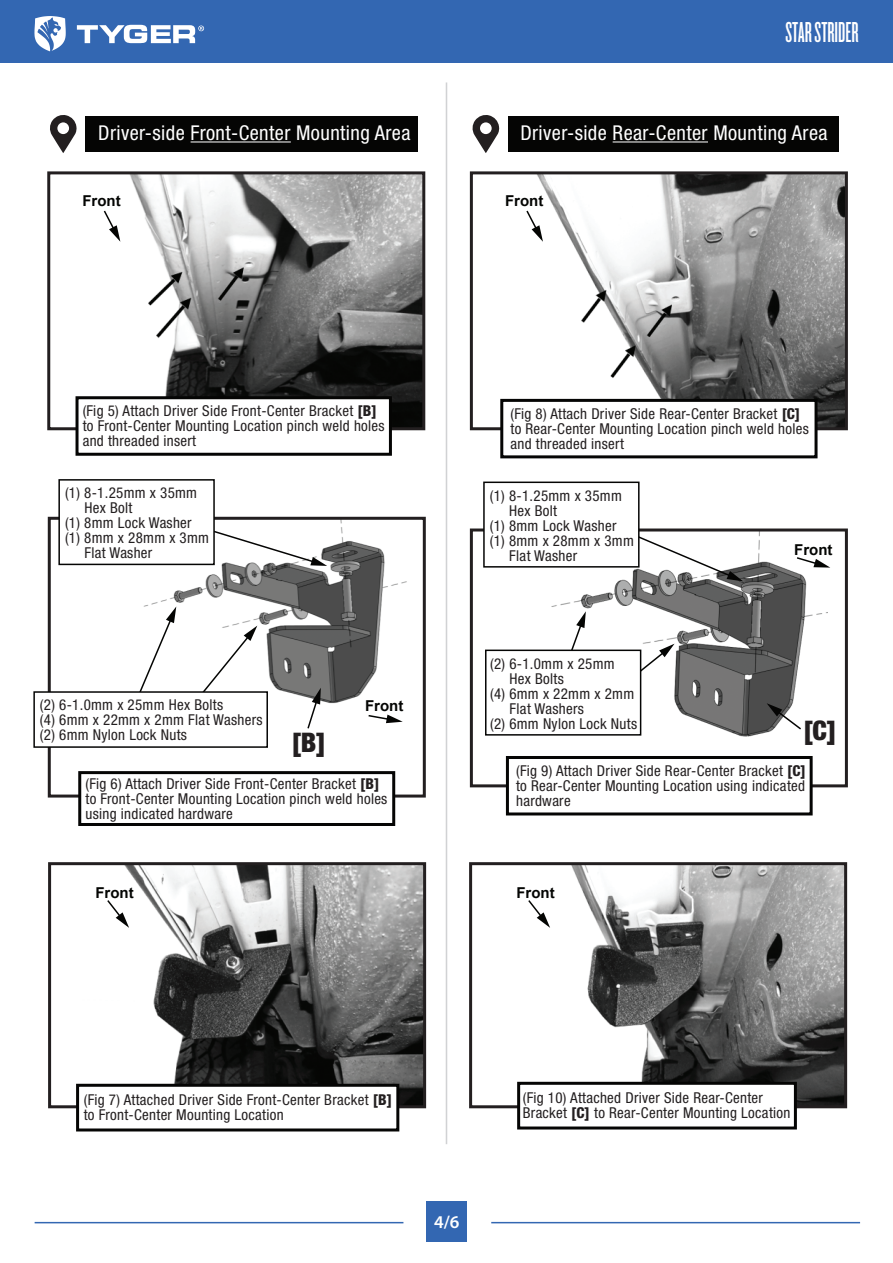
<style>
.page{position:relative;width:893px;height:1263px;background:#fff}
.page>*{position:absolute;margin:0;border:0;box-sizing:border-box;transform-origin:0 0}
.t1{font:30px "Knockout HTF46 Flyweight";color:#fff}
.t2{font:900 condensed 27px "Helvetica Neue LT Std";color:#231f20}
.t3{font:condensed 20.4px "Helvetica Neue LT Std";letter-spacing:.02em;color:#fff}
.t4{font:600 18px "Myriad Pro";color:#fff}
.t5{font:condensed 15px/15px "Helvetica Neue LT Std";letter-spacing:.02em;color:#231f20}
.t6{font:700 15px "Arial";color:#040503}
.s1{font-weight:800}
</style>
<div class="page">
<hr style="left:446px;top:82px;width:1px;height:1062px;background:#d1d2d4">
<div style="left:0;top:0;width:893px;height:63px;background:#3367b2"></div>
<svg style="left:34px;top:16px;width:32px;height:35px"></svg>
<svg style="left:77px;top:25px;width:127px;height:18px"></svg>
<div style="left:427px;top:1201px;width:40px;height:40px;background:#3367b2"></div>
<hr style="left:35px;top:1222px;width:368px;height:1px;background:#3367b2">
<hr style="left:491px;top:1222px;width:369px;height:1px;background:#3367b2">
<div style="left:85px;top:116px;width:332px;height:36px;background:#050504"></div>
<svg style="left:50px;top:115px;width:27px;height:38px"></svg>
<hr style="left:191px;top:141px;width:100px;height:1px;background:#fff">
<div style="left:508px;top:116px;width:330px;height:36px;background:#050504"></div>
<svg style="left:472px;top:115px;width:27px;height:38px"></svg>
<hr style="left:613px;top:141px;width:95px;height:1px;background:#fff">
<img style="left:76px;top:866px;width:346px;height:238px">
<div style="left:48px;top:862px;width:378px;height:246px;border:3px solid #231f20"></div>
<div style="left:76px;top:1084px;width:323px;height:47px;background:#fff;border:3px solid #050504"></div>
<svg style="left:106px;top:898px;width:23px;height:30px"></svg>
<img style="left:517px;top:866px;width:326px;height:238px">
<div style="left:469px;top:862px;width:378px;height:246px;border:3px solid #231f20"></div>
<div style="left:517px;top:1082px;width:280px;height:47px;background:#fff;border:3px solid #050504"></div>
<svg style="left:527px;top:898px;width:23px;height:30px"></svg>
<img style="left:75px;top:175px;width:346px;height:251px">
<div style="left:47px;top:171px;width:378px;height:259px;border:3px solid #231f20"></div>
<div style="left:76px;top:396px;width:316px;height:60px;background:#fff;border:3px solid #050504"></div>
<svg style="left:102px;top:209px;width:18px;height:33px"></svg>
<img style="left:500px;top:175px;width:344px;height:251px">
<div style="left:470px;top:171px;width:378px;height:259px;border:3px solid #231f20"></div>
<div style="left:500px;top:399px;width:317px;height:59px;background:#fff;border:3px solid #050504"></div>
<svg style="left:525px;top:209px;width:18px;height:33px"></svg>
<img style="left:551px;top:532px;width:276px;height:205px">
<div style="left:470px;top:528px;width:378px;height:259px;border:3px solid #231f20"></div>
<div style="left:506px;top:756px;width:307px;height:59px;background:#fff;border:3px solid #050504"></div>
<svg style="left:795px;top:556px;width:35px;height:12px"></svg>
<svg style="left:567px;top:611px;width:19px;height:38px"></svg>
<svg style="left:622px;top:644px;width:53px;height:42px"></svg>
<img style="left:132px;top:521px;width:275px;height:183px">
<div style="left:48px;top:517px;width:378px;height:280px;border:3px solid #231f20"></div>
<div style="left:78px;top:771px;width:317px;height:55px;background:#fff;border:3px solid #050504"></div>
<svg style="left:368px;top:714px;width:35px;height:9px"></svg>
<svg style="left:184px;top:626px;width:73px;height:65px"></svg>
<svg style="left:132px;top:606px;width:44px;height:85px"></svg>
<div style="left:33px;top:691px;width:235px;height:57px;background:#fff;border:2px solid #050504"></div>
<svg style="left:306px;top:688px;width:15px;height:41px"></svg>
<svg style="left:201px;top:526px;width:126px;height:40px"></svg>
<div style="left:58px;top:479px;width:157px;height:86px;background:#fff;border:2px solid #050504"></div>
<div style="left:485px;top:649px;width:156px;height:87px;background:#fff;border:2px solid #050504"></div>
<svg style="left:633px;top:533px;width:110px;height:48px"></svg>
<div style="left:483px;top:481px;width:157px;height:87px;background:#fff;border:2px solid #050504"></div>
<svg style="left:767px;top:703px;width:36px;height:28px"></svg>
<h1 class="t1" style="left:785px;top:17px;width:75px">STAR STRIDER</h1>
<h3 class="t3" style="left:98px;top:121px;width:314px">Driver-side Front-Center Mounting Area</h3>
<h3 class="t3" style="left:520px;top:121px;width:309px">Driver-side Rear-Center Mounting Area</h3>
<p class="t6" style="left:82px;top:191px;width:40px">Front</p>
<p class="t6" style="left:505px;top:191px;width:40px">Front</p>
<p class="t5" style="left:83px;top:403px;width:303px">(Fig 5) Attach Driver Side Front-Center Bracket <span class="s1">[B] </span>to Front-Center Mounting Location pinch weld holes and threaded insert</p>
<p class="t5" style="left:65px;top:485px;width:134px">(1) 8-1.25mm x 35mm</p>
<p class="t5" style="left:85px;top:500px;width:49px">Hex Bolt</p>
<p class="t5" style="left:65px;top:515px;width:128px">(1) 8mm Lock Washer</p>
<p class="t5" style="left:65px;top:530px;width:146px">(1) 8mm x 28mm x 3mm</p>
<p class="t5" style="left:85px;top:545px;width:69px">Flat Washer</p>
<p class="t5" style="left:40px;top:697px;width:185px">(2) 6-1.0mm x 25mm Hex Bolts</p>
<p class="t6" style="left:365px;top:695px;width:40px">Front</p>
<p class="t5" style="left:40px;top:712px;width:224px">(4) 6mm x 22mm x 2mm Flat Washers (2) 6mm Nylon Lock Nuts</p>
<h2 class="t2" style="left:292px;top:726px;width:34px">[B]</h2>
<p class="t5" style="left:85px;top:776px;width:303px">(Fig 6) Attach Driver Side Front-Center Bracket <span class="s1">[B] </span>to Front-Center Mounting Location pinch weld holes using indicated hardware</p>
<p class="t6" style="left:95px;top:882px;width:40px">Front</p>
<p class="t5" style="left:510px;top:406px;width:300px">(Fig 8) Attach Driver Side Rear-Center Bracket <span class="s1">[C] </span>to Rear-Center Mounting Location pinch weld holes and threaded insert</p>
<p class="t5" style="left:490px;top:488px;width:134px">(1) 8-1.25mm x 35mm</p>
<p class="t5" style="left:509px;top:503px;width:49px">Hex Bolt</p>
<p class="t5" style="left:490px;top:518px;width:128px">(1) 8mm Lock Washer</p>
<p class="t5" style="left:490px;top:533px;width:146px">(1) 8mm x 28mm x 3mm</p>
<p class="t5" style="left:509px;top:548px;width:69px">Flat Washer</p>
<p class="t5" style="left:490px;top:656px;width:126px">(2) 6-1.0mm x 25mm</p>
<p class="t5" style="left:510px;top:671px;width:56px">Hex Bolts</p>
<p class="t5" style="left:490px;top:686px;width:146px">(4) 6mm x 22mm x 2mm</p>
<p class="t5" style="left:510px;top:701px;width:76px">Flat Washers</p>
<p class="t5" style="left:490px;top:716px;width:149px">(2) 6mm Nylon Lock Nuts</p>
<p class="t6" style="left:794px;top:539px;width:40px">Front</p>
<h2 class="t2" style="left:804px;top:713px;width:33px">[C]</h2>
<p class="t5" style="left:516px;top:763px;width:291px;text-align:justify">(Fig 9) Attach Driver Side Rear-Center Bracket <span class="s1">[C] </span>to Rear-Center Mounting Location using indicated hardware</p>
<p class="t6" style="left:516px;top:882px;width:40px">Front</p>
<p class="t5" style="left:84px;top:1092px;width:310px">(Fig 7) Attached Driver Side Front-Center Bracket <span class="s1">[B] </span>to Front-Center Mounting Location</p>
<p class="t4" style="left:434px;top:1210px;width:27px">4/6</p>
<p class="t5" style="left:523px;top:1090px;width:269px">(Fig 10) Attached Driver Side Rear-Center<br>Bracket <span class="s1">[C]</span> to Rear-Center Mounting Location</p>
</div>
